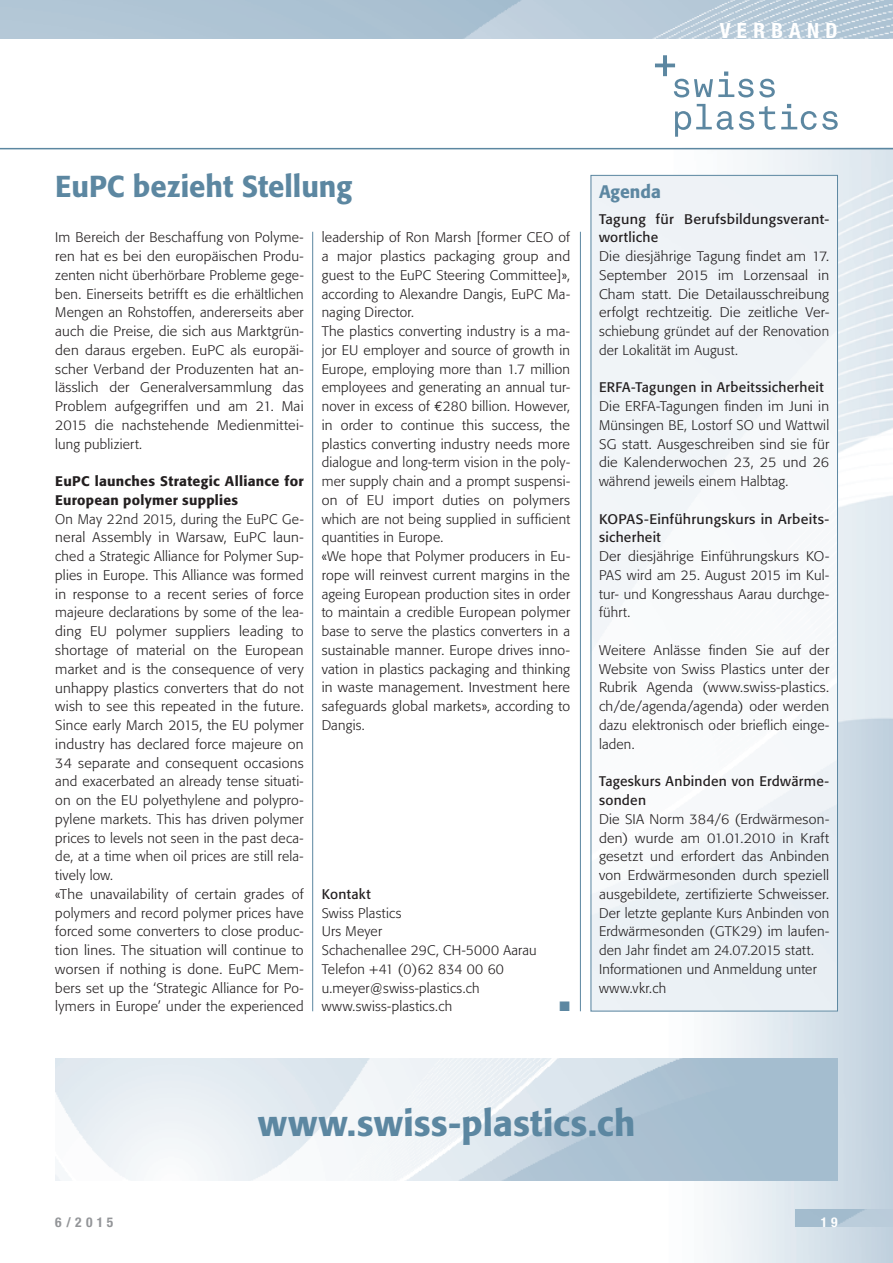
<style>
.page{position:relative;width:893px;height:1263px;background:#fff}
.page>*{position:absolute;margin:0;border:0;box-sizing:border-box;transform-origin:0 0}
.t1{font:500 36px "Formata";letter-spacing:.005em;color:#5c87a1}
.t2{font:500 30px "Formata";color:#5c87a1}
.t3{font:700 condensed 21px "Helvetica Neue";letter-spacing:.3em;color:#fff}
.t4{font:500 18px "Formata";color:#5c87a1}
.t5{font:300 13.8px/18.8px "Formata";letter-spacing:.015em;color:#231f20}
.t6{font:300 13.8px/18.8px "Formata";letter-spacing:.015em;color:#231f20;text-align:justify;scale:1.04 1}
.t7{font:13.8px/18.8px "Formata";letter-spacing:.02em;color:#231f20}
.t8{font:500 13.8px/18.8px "Formata";letter-spacing:.02em;color:#231f20}
.t9{font:13.8px/18.8px "Formata";letter-spacing:.02em;color:#231f20;scale:1.04 1}
.t10{font:13.8px "Zapf Dingbats ITC";color:#5c87a1}
.t11{font:700 condensed 13.5px "Helvetica Neue";color:#939598}
.t12{font:700 condensed 13.5px "Helvetica Neue";color:#fff}
.s1{font-family:"Euro Mono";font-weight:400}
</style>
<div class="page">
<img style="left:0;top:0;width:893px;height:38px">
<hr style="left:0;top:148px;width:893px;height:1px;background:#5c87a1">
<img style="left:795px;top:1210px;width:98px;height:17px">
<svg style="left:655px;top:55px;width:120px;height:42px"></svg>
<svg style="left:675px;top:104px;width:58px;height:33px"></svg>
<svg style="left:739px;top:106px;width:36px;height:24px"></svg>
<svg style="left:781px;top:104px;width:57px;height:26px"></svg>
<div style="left:591px;top:175px;width:247px;height:836px;border:1px solid #5c87a1"></div>
<hr style="left:580px;top:232px;width:1px;height:779px;background:#5c87a1">
<hr style="left:312px;top:232px;width:1px;height:779px;background:#5c87a1">
<img style="left:55px;top:1058px;width:783px;height:122px">
<h3 class="t3" style="left:720px;top:18px;width:119px">VERBAND</h3>
<h2 class="t2" style="left:55px;top:168px;width:299px">EuPC bezieht Stellung</h2>
<p class="t5" style="left:55px;top:228px;width:250px;text-align:justify">Im Bereich der Beschaffung von Polyme&shy;ren hat es bei den europäischen Produ&shy;zenten nicht überhörbare Probleme gege&shy;ben. Einerseits betrifft es die erhältlichen Mengen an Rohstoffen, andererseits aber auch die Preise, die sich aus Marktgrün&shy;den daraus ergeben. EuPC als europäi&shy;scher Verband der Produzenten hat an&shy;lässlich der Generalversammlung das Problem aufgegriffen und am 21. Mai 2015 die nachstehende Medienmittei&shy;lung publiziert.</p>
<p class="t8" style="left:55px;top:472px;width:250px">EuPC launches Strategic Alliance for<br>European polymer supplies</p>
<p class="t5" style="left:55px;top:510px;width:250px">On May 22nd 2015, during the EuPC Ge&shy;neral Assembly in Warsaw, EuPC laun&shy;ched a Strategic Alliance for Polymer Sup&shy;plies in Europe. This Alliance was formed in response to a recent series of force majeure declarations by some of the lea&shy;ding EU polymer suppliers leading to shortage of material on the European market and is the consequence of very unhappy plastics converters that do not wish to see this repeated in the future.<br>Since early March 2015, the EU polymer industry has declared force majeure on 34 separate and consequent occasions and exacerbated an already tense situati&shy;on on the EU polyethylene and polypro&shy;pylene markets. This has driven polymer prices to levels not seen in the past deca&shy;de, at a time when oil prices are still rela&shy;tively low.<br>«The unavailability of certain grades of polymers and record polymer prices have forced some converters to close produc&shy;tion lines. The situation will continue to worsen if nothing is done. EuPC Mem&shy;bers set up the ‘Strategic Alliance for Po&shy;lymers in Europe’ under the experienced</p>
<p class="t5" style="left:322px;top:228px;width:250px">leadership of Ron Marsh [former CEO of a major plastics packaging group and guest to the EuPC Steering Committee]», according to Alexandre Dangis, EuPC Ma&shy;naging Director.<br>The plastics converting industry is a ma&shy;jor EU employer and source of growth in Europe, employing more than 1.7 million employees and generating an annual tur&shy;nover in excess of <span class="s1">€</span>280 billion. However, in order to continue this success, the plastics converting industry needs more dialogue and long-term vision in the poly&shy;mer supply chain and a prompt suspensi&shy;on of EU import duties on polymers which are not being supplied in sufficient quantities in Europe.<br>«We hope that Polymer producers in Eu&shy;rope will reinvest current margins in the ageing European production sites in order to maintain a credible European polymer base to serve the plastics converters in a sustainable manner. Europe drives inno&shy;vation in plastics packaging and thinking in waste management. Investment here safeguards global markets», according to Dangis.</p>
<p class="t7" style="left:322px;top:884px;width:51px">Kontakt</p>
<p class="t5" style="left:322px;top:903px;width:217px">Swiss Plastics<br>Urs Meyer<br>Schachenallee 29C, CH-5000 Aarau<br>Telefon +41 (0)62 834 00 60 u.meyer@swiss-plastics.ch www.swiss-plastics.ch</p>
<p class="t10" style="left:560px;top:1000px;width:12px">■</p>
<h3 class="t4" style="left:599px;top:181px;width:63px">Agenda</h3>
<p class="t9" style="left:599px;top:209px;width:223px">Tagung für Berufsbildungsverant&shy;wortliche</p>
<p class="t6" style="left:599px;top:247px;width:223px">Die diesjährige Tagung findet am 17.<br>September 2015 im Lorzensaal in Cham statt. Die Detailausschreibung erfolgt rechtzeitig. Die zeitliche Ver&shy;schiebung gründet auf der Renovation der Lokalität im August.</p>
<p class="t7" style="left:599px;top:378px;width:226px">ERFA-Tagungen in Arbeitssicherheit</p>
<p class="t6" style="left:599px;top:397px;width:223px">Die ERFA-Tagungen finden im Juni in Münsingen BE, Lostorf SO und Wattwil SG statt. Ausgeschreiben sind sie für die Kalenderwochen 23, 25 und 26 während jeweils einem Halbtag.</p>
<p class="t7" style="left:599px;top:509px;width:232px">KOPAS-Einführungskurs in Arbeits&shy;sicherheit</p>
<p class="t6" style="left:599px;top:547px;width:223px">Der diesjährige Einführungskurs KO-PAS wird am 25. August 2015 im Kul&shy;tur- und Kongresshaus Aarau durchge&shy;führt.</p>
<p class="t6" style="left:599px;top:641px;width:223px">Weitere Anlässe finden Sie auf der Website von Swiss Plastics unter der Rubrik Agenda (www.swiss-plastics. ch/de/agenda/agenda) oder werden dazu elektronisch oder brieflich einge&shy;laden.</p>
<p class="t7" style="left:599px;top:772px;width:232px">Tageskurs Anbinden von Erdwärme&shy;sonden</p>
<p class="t6" style="left:599px;top:810px;width:223px;text-align:left">Die SIA Norm 384/6 (Erdwärmeson&shy;den) wurde am 01.01.2010 in Kraft gesetzt und erfordert das Anbinden von Erdwärmesonden durch speziell ausgebildete, zertifizierte Schweisser.<br>Der letzte geplante Kurs Anbinden von Erdwärmesonden (GTK29) im laufen&shy;den Jahr findet am 24.07.2015 statt.<br>Informationen und Anmeldung unter www.vkr.ch</p>
<h1 class="t1" style="left:258px;top:1101px;width:379px">www.swiss-plastics.ch</h1>
<p class="t11" style="left:55px;top:1214px;width:60px">6/2015</p>
<p class="t12" style="left:821px;top:1214px;width:19px">1 9</p>
</div>
